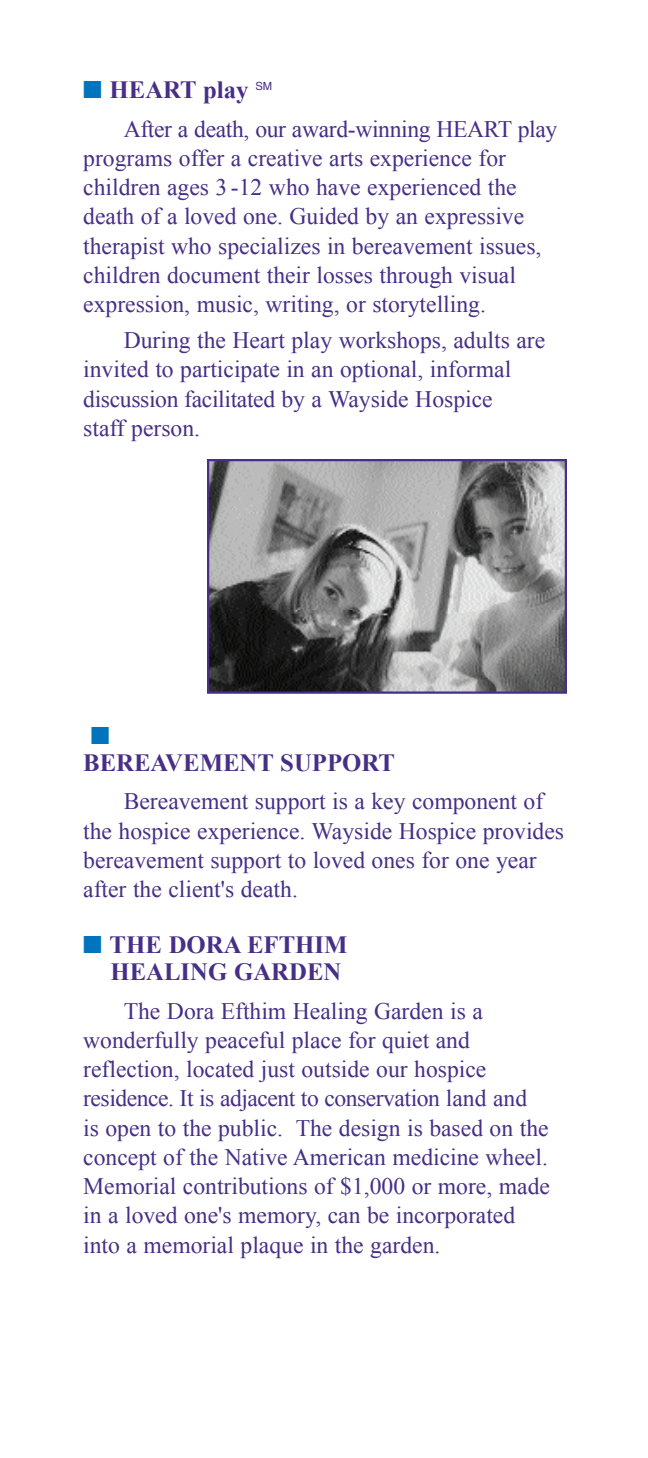
<style>
.page{position:relative;width:648px;height:1458px;background:#fff}
.page>*{position:absolute;margin:0;border:0;box-sizing:border-box;transform-origin:0 0}
.t1{font:700 24.75px/27px "Times New Roman";color:#472e87;text-align:right}
.t2{font:24.75px "Zapf Dingbats ITC";color:#0075bd}
.t3{font:23.62px/29.2px "Times New Roman";color:#472e87}
.t4{font:11.25px "Helvetica";color:#472e87}
.s1{color:#0075bd}
</style>
<div class="page">
<svg style="left:207px;top:459px;width:360px;height:235px;background:#838385"></svg>
<p class="t1" style="left:83px;top:76px;width:167px"><span class="s1">■</span> HEART play</p>
<p class="t3" style="left:83px;top:114px;width:476px;text-indent:41px">After a death, our award-winning HEART play programs offer a creative arts experience for children ages 3 -12 who have experienced the death of a loved one. Guided by an expressive therapist who specializes in bereavement issues, children document their losses through visual expression, music, writing, or storytelling.</p>
<p class="t3" style="left:83px;top:325px;width:463px;text-indent:40px">During the Heart play workshops, adults are invited to participate in an optional, informal discussion facilitated by a Wayside Hospice<br>staff person.</p>
<p class="t4" style="left:255px;top:78px;width:18px">SM</p>
<p class="t2" style="left:91px;top:724px;width:20px">■</p>
<p class="t1" style="left:83px;top:749px;width:313px">BEREAVEMENT SUPPORT</p>
<p class="t3" style="left:83px;top:786px;width:482px;text-indent:41px">Bereavement support is a key component of the hospice experience. Wayside Hospice provides bereavement support to loved ones for one year after the client's death.</p>
<p class="t1" style="left:83px;top:931px;width:266px"><span class="s1">■</span> THE DORA EFTHIM<br>HEALING GARDEN</p>
<p class="t3" style="left:83px;top:996px;width:468px;text-indent:41px">The Dora Efthim Healing Garden is a wonderfully peaceful place for quiet and reflection, located just outside our hospice residence. It is adjacent to conservation land and<br>is open to the public. The design is based on the concept of the Native American medicine wheel.<br>Memorial contributions of $1,000 or more, made in a loved one's memory, can be incorporated into a memorial plaque in the garden.</p>
</div>
